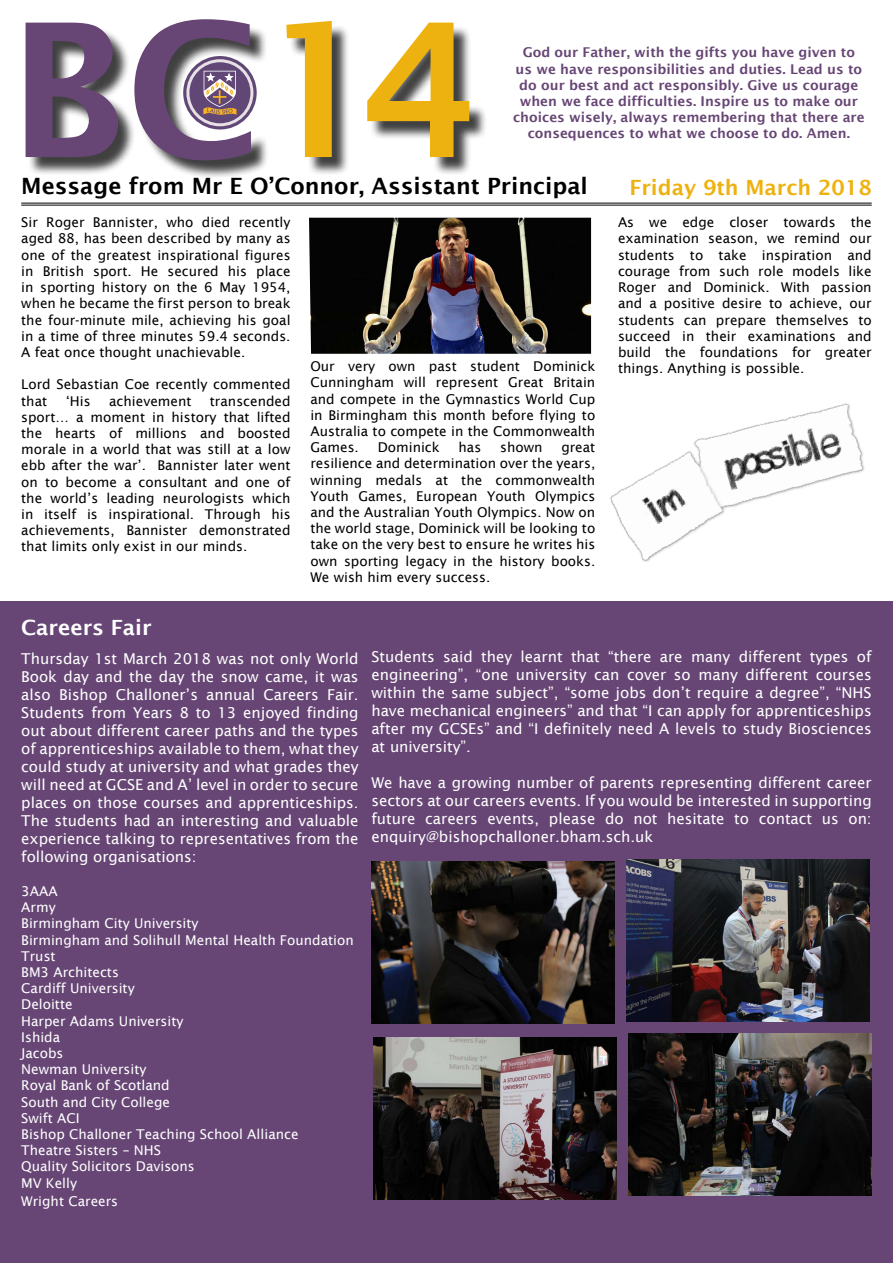
<style>
.page{position:relative;width:893px;height:1263px;background:#fff}
.page>*{position:absolute;margin:0;border:0;box-sizing:border-box;transform-origin:0 0}
.t1{font:600 186px "Lucida Sans";color:#674675}
.t2{font:600 22.5px "Lucida Sans";color:#000}
.t3{font:600 21px "Lucida Sans";color:#eeb210}
.t4{font:600 21px "Lucida Sans";color:#fff}
.t5{font:15px/18px "Lucida Sans";color:#fff;text-align:justify}
.t6{font:13.5px/16.2px "Lucida Sans";color:#000;text-align:justify}
.t7{font:13.5px/16.2px "Lucida Sans";color:#fff}
.t8{font:600 13.5px/16.2px "Lucida Sans";color:#674675;text-align:center}
.s1{color:#eeb210}
</style>
<div class="page">
<div style="left:0;top:602px;width:893px;height:661px;background:#674675"></div>
<div style="left:28px;top:22px;width:460px;height:157px;background:#000;opacity:.75"></div>
<svg style="left:183px;top:56px;width:74px;height:73px"></svg>
<svg style="left:186px;top:59px;width:67px;height:67px"></svg>
<div style="left:189px;top:62px;width:61px;height:61px;background:#614776;border-radius:50%"></div>
<svg style="left:203px;top:71px;width:34px;height:44px"></svg>
<img style="left:373px;top:1037px;width:243px;height:162px">
<img style="left:626px;top:859px;width:243px;height:162px">
<img style="left:629px;top:1034px;width:243px;height:162px">
<img style="left:371px;top:861px;width:243px;height:162px">
<img style="left:309px;top:218px;width:282px;height:136px">
<img style="left:570px;top:343px;width:323px;height:259px">
<hr style="left:21px;top:203px;width:851px;height:1px;background:#000">
<hr style="left:21px;top:205px;width:851px;height:1px;background:#000">
<h1 class="t1" style="left:9px;top:-16px;width:472px">BC<span class="s1">14</span></h1>
<h2 class="t2" style="left:21px;top:173px;width:568px">Message from Mr E O’Connor, Assistant Principal</h2>
<h3 class="t3" style="left:629px;top:175px;width:244px">Friday 9th March 2018</h3>
<p class="t8" style="left:513px;top:44px;width:353px">God our Father, with the gifts you have given to us we have responsibilities and duties. Lead us to do our best and act responsibly. Give us courage when we face difficulties. Inspire us to make our choices wisely, always remembering that there are consequences to what we choose to do. Amen.</p>
<p class="t6" style="left:21px;top:214px;width:271px">Sir Roger Bannister, who died recently aged 88, has been described by many as one of the greatest inspirational figures in British sport. He secured his place in sporting history on the 6 May 1954, when he became the first person to break the four-minute mile, achieving his goal in a time of three minutes 59.4 seconds.<br>A feat once thought unachievable.</p>
<p class="t6" style="left:21px;top:376px;width:271px">Lord Sebastian Coe recently commented that</p>
<p class="t6" style="left:21px;top:393px;width:271px;text-indent:189px">transcended sport… a moment in history that lifted the hearts of millions and boosted morale in a world that was still at a low ebb after the war’. Bannister later went on to become a consultant and one of the world’s leading neurologists which in itself is inspirational. Through his achievements, Bannister demonstrated that limits only exist in our minds.</p>
<p class="t6" style="left:66px;top:393px;width:26px">‘His</p>
<p class="t6" style="left:109px;top:393px;width:84px">achievement</p>
<p class="t6" style="left:310px;top:358px;width:286px">Our very own past student Dominick Cunningham will represent Great Britain and compete in the Gymnastics World Cup in Birmingham this month before flying to Australia to compete in the Commonwealth Games.</p>
<p class="t6" style="left:378px;top:439px;width:63px">Dominick</p>
<p class="t6" style="left:459px;top:439px;width:24px">has</p>
<p class="t6" style="left:500px;top:439px;width:44px">shown</p>
<p class="t6" style="left:310px;top:439px;width:286px;text-indent:251px">great resilience and determination over the years, winning medals at the commonwealth Youth Games, European Youth Olympics and the Australian Youth Olympics. Now on the world stage, Dominick will be looking to take on the very best to ensure he writes his own sporting legacy in the history books.<br>We wish him every success.</p>
<p class="t6" style="left:618px;top:214px;width:255px">As we edge closer towards the examination season, we remind our students to take inspiration and courage from such role models like Roger and Dominick. With passion and a positive desire to achieve, our students can prepare themselves to succeed in their examinations and build the foundations for greater things. Anything is possible.</p>
<h3 class="t4" style="left:21px;top:615px;width:132px">Careers Fair</h3>
<p class="t5" style="left:21px;top:649px;width:339px">Thursday 1st March 2018 was not only World Book day and the day the snow came, it was also Bishop Challoner’s annual Careers Fair.<br>Students from Years 8 to 13 enjoyed finding out about different career paths and the types of apprenticeships available to them, what they could study at university and what grades they will need at GCSE and A’ level in order to secure places on those courses and apprenticeships.<br>The students had an interesting and valuable experience talking to representatives from the following organisations:</p>
<p class="t7" style="left:21px;top:883px;width:334px">3AAA<br>Army<br>Birmingham City University<br>Birmingham and Solihull Mental Health Foundation<br>Trust<br>BM3 Architects<br>Cardiff University<br>Deloitte<br>Harper Adams University<br>Ishida<br>Jacobs<br>Newman University<br>Royal Bank of Scotland<br>South and City College<br>Swift ACI<br>Bishop Challoner Teaching School Alliance<br>Theatre Sisters – NHS<br>Quality Solicitors Davisons<br>MV Kelly</p>
<p class="t7" style="left:21px;top:1193px;width:98px">Wright Careers</p>
<p class="t5" style="left:371px;top:648px;width:502px">Students said they learnt that “there are many different types of engineering”, “one university can cover so many different courses within the same subject”, “some jobs don’t require a degree”, “NHS have mechanical engineers” and that “I can apply for apprenticeships after my GCSEs” and “I definitely need A levels to study Biosciences at university”.</p>
<p class="t5" style="left:371px;top:774px;width:502px">We have a growing number of parents representing different career sectors at our careers events. If you would be interested in supporting future careers events, please do not hesitate to contact us on: enquiry@bishopchalloner.bham.sch.uk</p>
</div>
